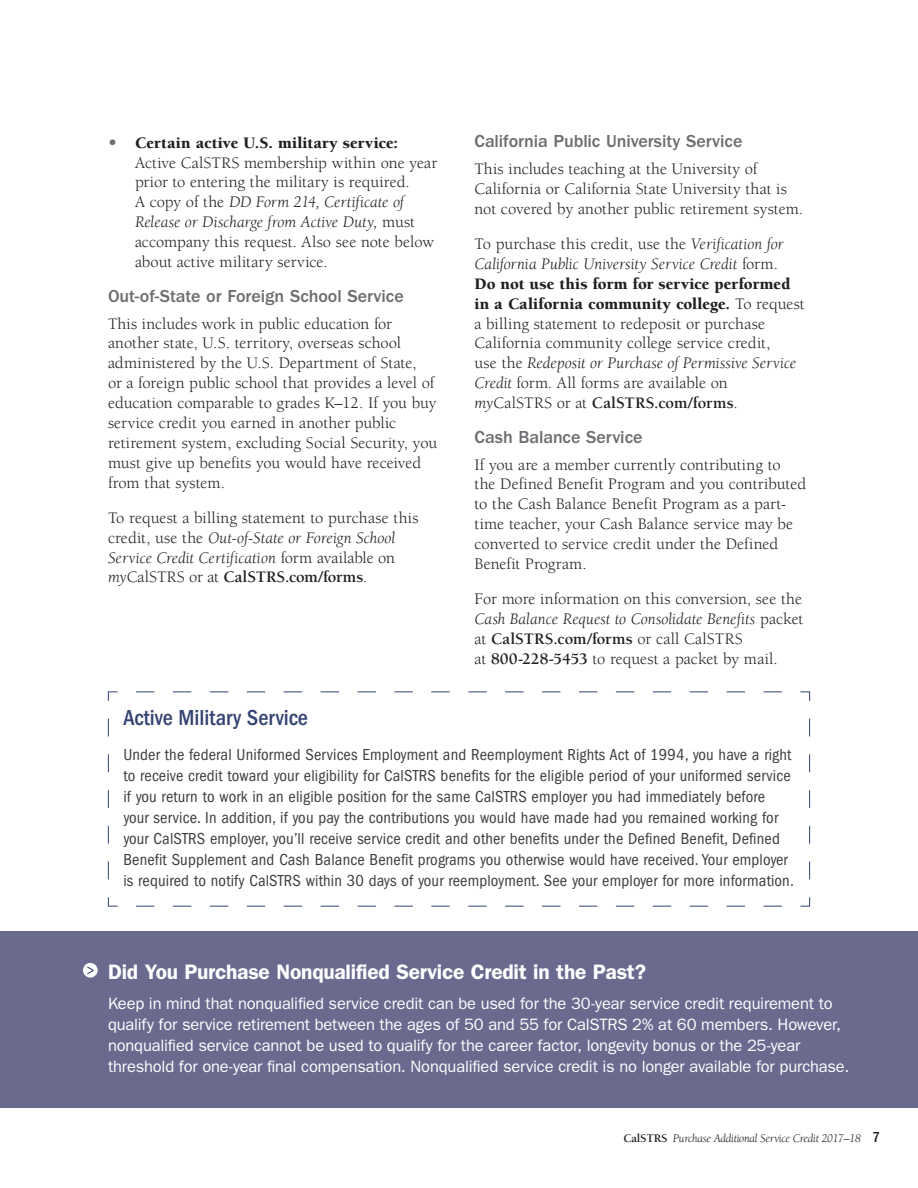
<style>
.page{position:relative;width:918px;height:1188px;background:#fff}
.page>*{position:absolute;margin:0;border:0;box-sizing:border-box;transform-origin:0 0}
.t1{font:500 condensed 22.5px "ITC Franklin Gothic Std";color:#344371}
.t2{font:600 21px "ITC Franklin Gothic Std";letter-spacing:-.01em;color:#fff}
.t3{font:500 18px "ITC Franklin Gothic Std";letter-spacing:-.005em;color:#6c6d70}
.t4{font:16.5px/20px "Berkeley Std";color:#231f20}
.t5{font:condensed 16.5px/21px "ITC Franklin Gothic Std";letter-spacing:.01em;color:#3e3e3f}
.t6{font:16.5px/21px "ITC Franklin Gothic Std";letter-spacing:-.01em;color:#fff}
.t7{font:italic 12px "Berkeley Std";letter-spacing:-.025em;color:#231f20}
.s1{font-weight:700;font-size:18px;color:#6c6d70}
.s2{font-weight:900}
.s3{font-style:italic}
.s4{font-weight:700}
.s5{font-weight:700;font-style:normal}
.s6{font-family:"ITC Franklin Gothic Std";font-weight:500;font-style:normal;font-stretch:condensed;font-size:15px}
</style>
<div class="page">
<div style="left:0;top:932px;width:918px;height:176px;background:#696a8e"></div>
<div style="left:83px;top:963px;width:15px;height:15px;background:#fff;border-radius:50%"></div>
<svg style="left:87px;top:966px;width:7px;height:8px"></svg>
<svg style="left:108px;top:691px;width:702px;height:216px"></svg>
<p class="t4" style="left:135px;top:133px;width:304px;text-indent:-27px"><span class="s1">•</span> <span class="s2">Certain active U.S. military service:<br></span>Active CalSTRS membership within one year prior to entering the military is required.<br>A copy of the <span class="s3">DD Form 214, Certificate of Release or Discharge from Active Duty,</span> must accompany this request. Also see note below about active military service.</p>
<p class="t3" style="left:108px;top:286px;width:297px">Out-of-State or Foreign School Service</p>
<p class="t4" style="left:108px;top:314px;width:331px">This includes work in public education for another state, U.S. territory, overseas school administered by the U.S. Department of State,<br>or a foreign public school that provides a level of education comparable to grades K–12. If you buy service credit you earned in another public retirement system, excluding Social Security, you must give up benefits you would have received from that system.</p>
<p class="t4" style="left:108px;top:508px;width:312px">To request a billing statement to purchase this credit, use the <span class="s3">Out-of-State or Foreign School Service Credit Certification</span> form available on <span class="s3">my</span>CalSTRS or at <span class="s4">CalSTRS.com/forms</span>.</p>
<p class="t3" style="left:475px;top:131px;width:269px">California Public University Service</p>
<p class="t4" style="left:475px;top:159px;width:330px">This includes teaching at the University of<br>California or California State University that is not covered by another public retirement system.</p>
<p class="t4" style="left:475px;top:234px;width:332px">To purchase this credit, use the <span class="s3">Verification for California Public University Service Credit</span> form.<br><span class="s2">Do not use this form for service performed in a California community college.</span> To request a billing statement to redeposit or purchase California community college service credit,<br>use the <span class="s3">Redeposit or Purchase of Permissive Service Credit</span> form<span class="s3">.</span> All forms are available on <span class="s3">my</span>CalSTRS or at <span class="s4">CalSTRS.com/forms</span>.</p>
<p class="t3" style="left:475px;top:427px;width:170px">Cash Balance Service</p>
<p class="t4" style="left:475px;top:455px;width:333px">If you are a member currently contributing to<br>the Defined Benefit Program and you contributed to the Cash Balance Benefit Program as a part&shy;time teacher, your Cash Balance service may be converted to service credit under the Defined Benefit Program.</p>
<p class="t4" style="left:475px;top:589px;width:330px">For more information on this conversion, see the <span class="s3">Cash Balance Request to Consolidate Benefits</span> packet at <span class="s4">CalSTRS.com/forms</span> or call CalSTRS<br>at <span class="s4">800-228-5453</span> to request a packet by mail.</p>
<h1 class="t1" style="left:123px;top:705px;width:186px">Active Military Service</h1>
<p class="t5" style="left:123px;top:744px;width:672px">Under the federal Uniformed Services Employment and Reemployment Rights Act of 1994, you have a right to receive credit toward your eligibility for CalSTRS benefits for the eligible period of your uniformed service if you return to work in an eligible position for the same CalSTRS employer you had immediately before your service. In addition, if you pay the contributions you would have made had you remained working for your CalSTRS employer, you’ll receive service credit and other benefits under the Defined Benefit, Defined Benefit Supplement and Cash Balance Benefit programs you otherwise would have received. Your employer is required to notify CalSTRS within 30 days of your reemployment. See your employer for more information.</p>
<p class="t2" style="left:108px;top:959px;width:540px">Did You Purchase Nonqualified Service Credit in the Past?</p>
<p class="t6" style="left:108px;top:993px;width:743px">Keep in mind that nonqualified service credit can be used for the 30-year service credit requirement to qualify for service retirement between the ages of 50 and 55 for CalSTRS 2% at 60 members. However, nonqualified service cannot be used to qualify for the career factor, longevity bonus or the 25-year threshold for one-year final compensation. Nonqualified service credit is no longer available for purchase.</p>
<p class="t7" style="left:623px;top:1131px;width:258px"><span class="s5">CalSTRS</span> Purchase Additional Service Credit 2017–18 <span class="s6">7</span></p>
</div>
